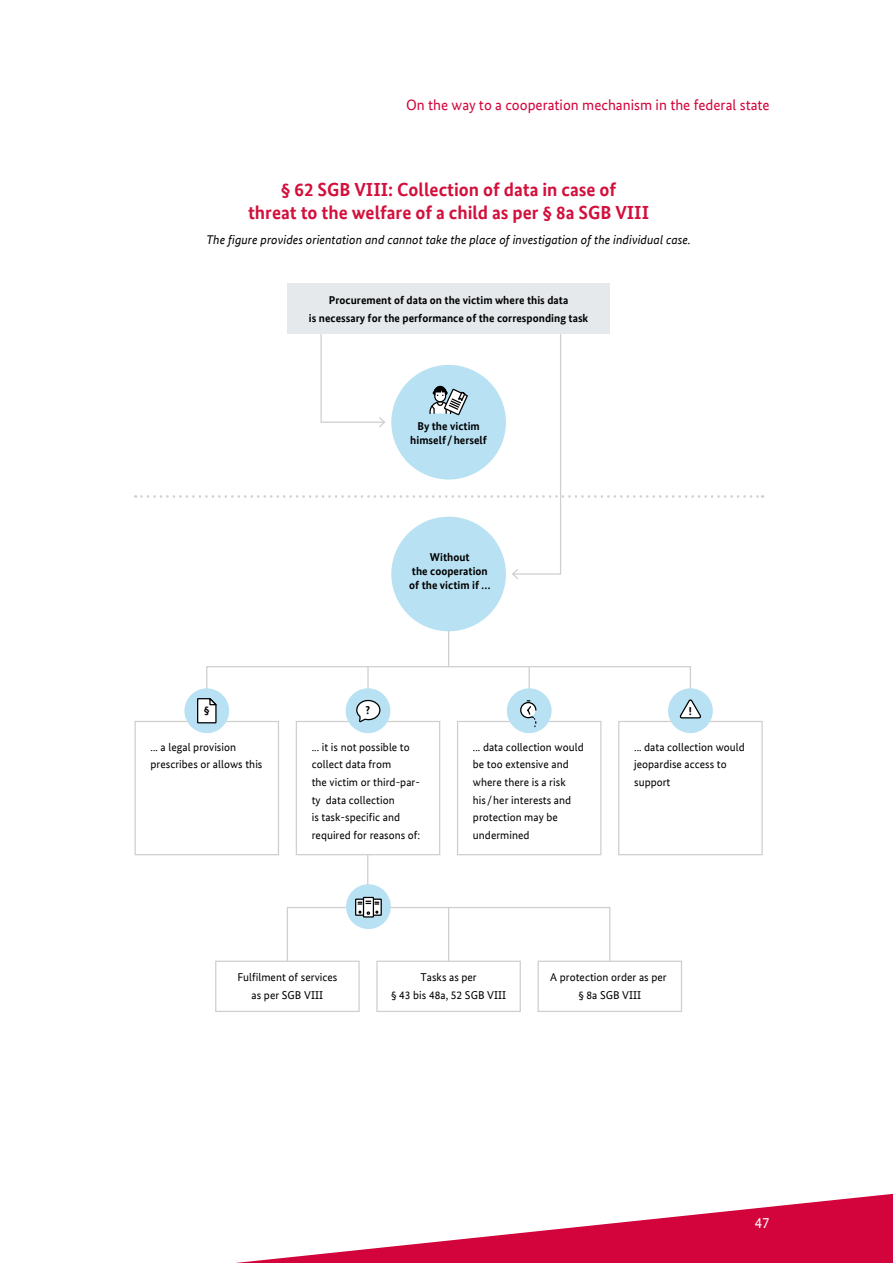
<style>
.page{position:relative;width:893px;height:1263px;background:#fff}
.page>*{position:absolute;margin:0;border:0;box-sizing:border-box;transform-origin:0 0}
.t1{font:700 18.9px/22.8px "Bundes Sans Office";color:#d30f3c;text-align:center}
.t2{font:15px "Bundes Sans Office";color:#d3043b}
.t3{font:15px "Bundes Sans Office";color:#fff}
.t4{font:italic 12.6px "Bundes Sans Office";letter-spacing:.005em;color:#000}
.t5{font:11.4px/17.7px "Bundes Sans Office";letter-spacing:.005em;color:#000}
.t6{font:700 11.4px/14px "Bundes Sans Office";letter-spacing:.005em;color:#000;text-align:center}
</style>
<div class="page">
<svg style="left:236px;top:1193px;width:657px;height:70px"></svg>
<div style="left:618px;top:721px;width:145px;height:134px;border:1px solid #d0cfd0"></div>
<div style="left:296px;top:721px;width:144px;height:134px;border:1px solid #d0cfd0"></div>
<div style="left:457px;top:721px;width:144px;height:134px;border:1px solid #d0cfd0"></div>
<div style="left:135px;top:721px;width:144px;height:134px;border:1px solid #d0cfd0"></div>
<div style="left:206px;top:666px;width:485px;height:56px;border:1px solid #d0cfd0"></div>
<hr style="left:529px;top:667px;width:1px;height:54px;background:#d0cfd0">
<hr style="left:367px;top:667px;width:2px;height:54px;background:#d0cfd0">
<hr style="left:448px;top:631px;width:1px;height:36px;background:#d0cfd0">
<hr style="left:367px;top:854px;width:1px;height:54px;background:#d0cfd0">
<div style="left:215px;top:961px;width:145px;height:51px;border:1px solid #d0cfd0"></div>
<div style="left:376px;top:961px;width:145px;height:51px;border:1px solid #d0cfd0"></div>
<div style="left:538px;top:961px;width:144px;height:51px;border:1px solid #d0cfd0"></div>
<div style="left:287px;top:907px;width:323px;height:55px;border:1px solid #d0cfd0"></div>
<hr style="left:448px;top:907px;width:1px;height:54px;background:#d0cfd0">
<div style="left:287px;top:283px;width:323px;height:51px;background:#e5e9ec"></div>
<div style="left:391px;top:517px;width:115px;height:114px;background:#b8e1f3;border-radius:50%"></div>
<svg style="left:135px;top:334px;width:628px;height:245px"></svg>
<div style="left:184px;top:688px;width:45px;height:45px;background:#b8e1f3;border-radius:50%"></div>
<svg style="left:197px;top:698px;width:20px;height:26px"></svg>
<div style="left:668px;top:688px;width:45px;height:45px;background:#b8e1f3;border-radius:50%"></div>
<svg style="left:680px;top:699px;width:22px;height:20px"></svg>
<div style="left:507px;top:688px;width:45px;height:45px;background:#b8e1f3;border-radius:50%"></div>
<svg style="left:520px;top:700px;width:17px;height:28px"></svg>
<div style="left:346px;top:884px;width:45px;height:45px;background:#b8e1f3;border-radius:50%"></div>
<div style="left:363px;top:897px;width:11px;height:20px;border:1px solid #000"></div>
<svg style="left:355px;top:898px;width:27px;height:18px"></svg>
<div style="left:346px;top:688px;width:44px;height:45px;background:#b8e1f3;border-radius:50%"></div>
<svg style="left:356px;top:699px;width:25px;height:24px"></svg>
<h2 class="t2" style="left:406px;top:96px;width:365px">On the way to a cooperation mechanism in the federal state</h2>
<p class="t1" style="left:248px;top:178px;width:403px">§ 62 SGB VIII: Collection of data in case of<br>threat to the welfare of a child as per § 8a SGB VIII</p>
<p class="t4" style="left:206px;top:233px;width:486px">The figure provides orientation and cannot take the place of investigation of the individual case.</p>
<p class="t6" style="left:309px;top:291px;width:281px;line-height:17.7px">Procurement of data on the victim where this data<br>is necessary for the performance of the corresponding task</p>
<p class="t6" style="left:410px;top:419px;width:78px">By the victim himself/herself</p>
<p class="t6" style="left:409px;top:550px;width:83px">Without<br>the cooperation of the victim if …</p>
<p class="t6" style="left:204px;top:703px;width:7px">§</p>
<p class="t6" style="left:366px;top:703px;width:6px">?</p>
<p class="t6" style="left:689px;top:704px;width:5px">!</p>
<p class="t5" style="left:151px;top:738px;width:113px">... a legal provision prescribes or allows this</p>
<p class="t5" style="left:312px;top:738px;width:110px">... it is not possible to collect data from<br>the victim or third-par&shy;ty data collection<br>is task-specific and required for reasons of:</p>
<p class="t5" style="left:473px;top:738px;width:112px">... data collection would be too extensive and where there is a risk his/her interests and protection may be undermined</p>
<p class="t5" style="left:634px;top:738px;width:112px">... data collection would jeopardise access to support</p>
<p class="t5" style="left:237px;top:968px;width:102px;text-align:center">Fulfilment of services as per SGB VIII</p>
<p class="t5" style="left:391px;top:968px;width:117px;text-align:center">Tasks as per<br>§ 43 bis 48a, 52 SGB VIII</p>
<p class="t5" style="left:550px;top:968px;width:118px;text-align:center">A protection order as per § 8a SGB VIII</p>
<h2 class="t3" style="left:755px;top:1215px;width:17px">47</h2>
</div>
